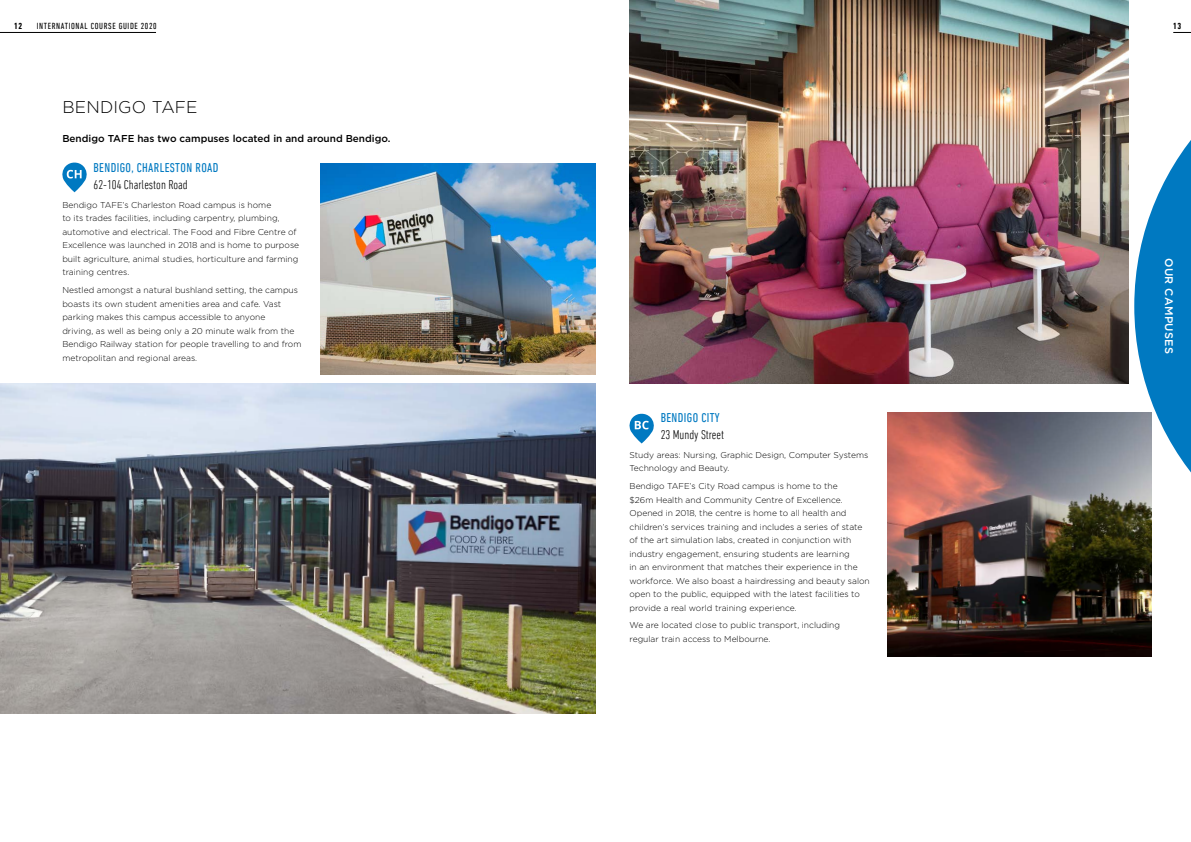
<style>
.page{position:relative;width:1191px;height:842px;background:#fff}
.page>*{position:absolute;margin:0;border:0;box-sizing:border-box;transform-origin:0 0}
.t1{font:300 17px "Gotham";letter-spacing:.01em;color:#000}
.t2{font:condensed 13px "DIN Next LT Pro";letter-spacing:.03em;color:#0079c1}
.t3{font:300 condensed 13px "DIN Next LT Pro";color:#000}
.t4{font:500 11px "Gotham";letter-spacing:.03em;color:#fff}
.t5{font:500 10px "Gotham";color:#000}
.t6{font:condensed 9px "DIN Next LT Pro";letter-spacing:.07em;color:#000}
.t7{font:700 condensed 9px "DIN Next LT Pro";color:#000}
.t8{font:300 8.5px/13.5px "Gotham";color:#000}
</style>
<div class="page">
<svg style="left:62px;top:163px;width:25px;height:29px"></svg>
<svg style="left:629px;top:414px;width:25px;height:29px"></svg>
<img style="left:320px;top:164px;width:275px;height:211px">
<img style="left:887px;top:412px;width:264px;height:244px">
<img style="left:629px;top:0;width:499px;height:383px">
<img style="left:0;top:383px;width:595px;height:330px">
<svg style="left:1134px;top:140px;width:57px;height:393px"></svg>
<hr style="left:0;top:32px;width:156px;height:1px;background:#000">
<svg style="left:1173px;top:32px;width:18px;height:1px"></svg>
<p class="t7" style="left:14px;top:21px;width:10px">12</p>
<p class="t6" style="left:37px;top:21px;width:121px">INTERNATIONAL COURSE GUIDE 2020</p>
<p class="t7" style="left:1173px;top:21px;width:10px">13</p>
<h1 class="t1" style="left:62px;top:96px;width:137px">BENDIGO TAFE</h1>
<p class="t5" style="left:62px;top:132px;width:330px">Bendigo TAFE has two campuses located in and around Bendigo.</p>
<h2 class="t2" style="left:94px;top:161px;width:126px">BENDIGO, CHARLESTON ROAD</h2>
<h2 class="t3" style="left:94px;top:177px;width:96px">62-104 Charleston Road</h2>
<p class="t8" style="left:62px;top:198px;width:238px">Bendigo TAFE’s Charleston Road campus is home<br>to its trades facilities, including carpentry, plumbing, automotive and electrical. The Food and Fibre Centre of Excellence was launched in 2018 and is home to purpose built agriculture, animal studies, horticulture and farming training centres.</p>
<p class="t8" style="left:62px;top:283px;width:241px">Nestled amongst a natural bushland setting, the campus boasts its own student amenities area and cafe. Vast parking makes this campus accessible to anyone<br>driving, as well as being only a 20 minute walk from the Bendigo Railway station for people travelling to and from metropolitan and regional areas.</p>
<h2 class="t2" style="left:660px;top:410px;width:61px">BENDIGO CITY</h2>
<h2 class="t3" style="left:660px;top:427px;width:65px">23 Mundy Street</h2>
<p class="t8" style="left:629px;top:448px;width:240px">Study areas: Nursing, Graphic Design, Computer Systems<br>Technology and Beauty.</p>
<p class="t8" style="left:629px;top:479px;width:242px">Bendigo TAFE’s City Road campus is home to the<br>$26m Health and Community Centre of Excellence.<br>Opened in 2018, the centre is home to all health and children’s services training and includes a series of state of the art simulation labs, created in conjunction with industry engagement, ensuring students are learning<br>in an environment that matches their experience in the workforce. We also boast a hairdressing and beauty salon open to the public, equipped with the latest facilities to provide a real world training experience.</p>
<p class="t8" style="left:629px;top:618px;width:212px">We are located close to public transport, including regular train access to Melbourne.</p>
<p class="t4" style="left:1176px;top:258px;width:98px;rotate:90deg">OUR CAMPUSES</p>
</div>
